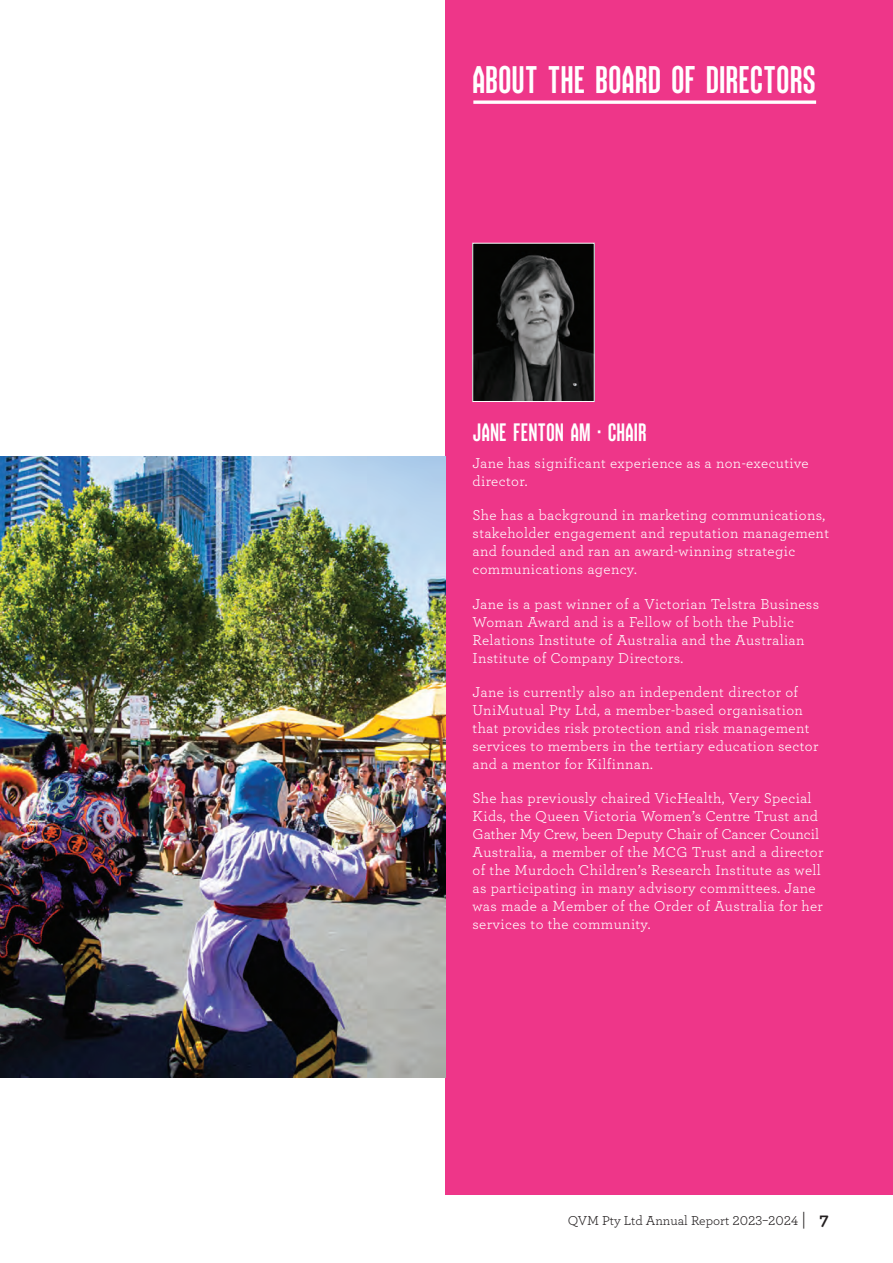
<style>
.page{position:relative;width:893px;height:1263px;background:#fff}
.page>*{position:absolute;margin:0;border:0;box-sizing:border-box;transform-origin:0 0}
.t1{font:39px "Queen Victoria";letter-spacing:-.005em;color:#fff}
.t2{font:25.5px "Queen Victoria";color:#fff}
.t3{font:15px/18px "Archer";letter-spacing:.025em;color:#fff}
.t4{font:13.5px "Archer";color:#231f20}
.s1{font-size:18px}
.s2{font-weight:700;font-size:18px}
</style>
<div class="page">
<div style="left:446px;top:0;width:447px;height:1195px;background:#ee3689"></div>
<svg style="left:473px;top:100px;width:343px;height:4px"></svg>
<img style="left:0;top:457px;width:446px;height:620px">
<img style="left:474px;top:245px;width:119px;height:155px">
<div style="left:472px;top:243px;width:123px;height:159px;border:1px solid #fff"></div>
<h1 class="t1" style="left:472px;top:55px;width:346px">ABOUT THE BOARD OF DIRECTORS</h1>
<h2 class="t2" style="left:472px;top:417px;width:176px">JANE FENTON AM - CHAIR</h2>
<p class="t3" style="left:472px;top:453px;width:338px">Jane has significant experience as a non-executive director.</p>
<p class="t3" style="left:472px;top:506px;width:358px">She has a background in marketing communications, stakeholder engagement and reputation management and founded and ran an award-winning strategic communications agency.</p>
<p class="t3" style="left:472px;top:594px;width:348px">Jane is a past winner of a Victorian Telstra Business Woman Award and is a Fellow of both the Public Relations Institute of Australia and the Australian Institute of Company Directors.</p>
<p class="t3" style="left:472px;top:682px;width:347px">Jane is currently also an independent director of UniMutual Pty Ltd, a member-based organisation that provides risk protection and risk management services to members in the tertiary education sector and a mentor for Kilfinnan.</p>
<p class="t3" style="left:472px;top:788px;width:352px">She has previously chaired VicHealth, Very Special Kids, the Queen Victoria Women’s Centre Trust and Gather My Crew, been Deputy Chair of Cancer Council Australia, a member of the MCG Trust and a director of the Murdoch Children’s Research Institute as well as participating in many advisory committees. Jane was made a Member of the Order of Australia for her services to the community.</p>
<p class="t4" style="left:568px;top:1211px;width:263px">QVM Pty Ltd Annual Report 2023–2024 <span class="s1">|</span> <span class="s2">7</span></p>
</div>
